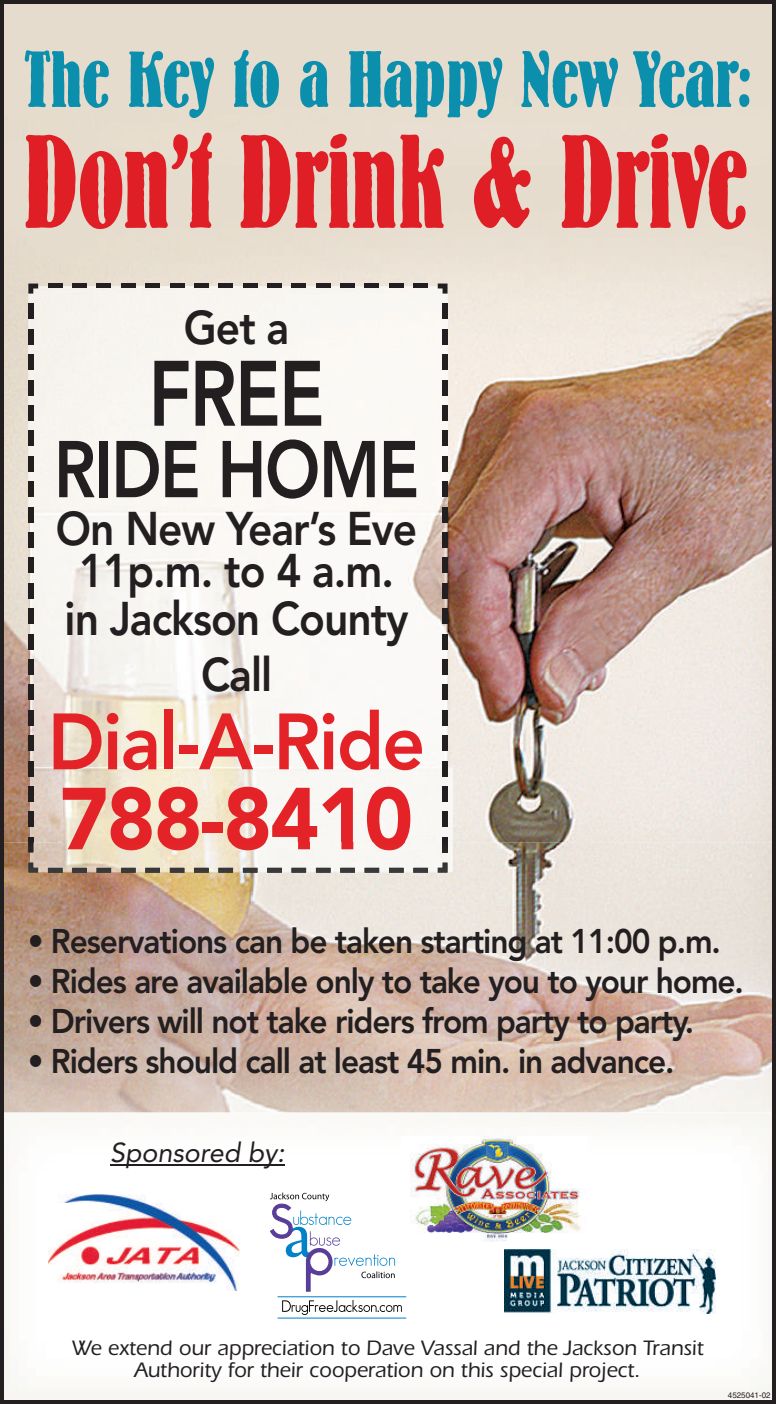
<style>
.page{position:relative;width:776px;height:1404px;background:#fff}
.page>*{position:absolute;margin:0;border:0;box-sizing:border-box;transform-origin:0 0}
.t1{font:130.8px "Bernhard Bold Condensed OV BNAGGC";color:#e01e25;scale:.84 1}
.t2{font:91.8px "Avenir Heavy OV CNAGGC";color:#231f20;scale:.81 1}
.t3{font:86.8px "Avenir Black OV DNAGGC";letter-spacing:-.02em;color:#e32328;scale:.95 1}
.t4{font:79.4px "Avenir Heavy OV CNAGGC";letter-spacing:-.02em;color:#231f20;scale:.83 1}
.t5{font:78.8px "Avenir Heavy OV CNAGGC";letter-spacing:-.02em;color:#e32328;scale:.95 1}
.t6{font:78.6px "Bernhard Bold Condensed OV BNAGGC";color:#0c8ead;scale:.94 1}
.t7{font:46.8px/42px "Avenir Heavy OV CNAGGC";letter-spacing:-.02em;color:#231f20;text-align:center;scale:.9 1}
.t8{font:34px "Avenir Heavy OV CNAGGC";letter-spacing:-.035em;color:#231f20;scale:.93 1}
.t9{font:27.2px "Avenir Oblique OV FNAGGC";color:#231f20}
.t10{font:21.6px/22.4px "Itc Eras Medium OV ENAGGC";color:#231f20;text-align:center}
.t11{font:8px "Helvetica OV GNAGGC";color:#231f20}
</style>
<div class="page">
<img style="left:0;top:0;width:776px;height:1404px">
<h3 class="t6" style="left:25px;top:34px;width:775px">The Key to a Happy New Year:</h3>
<h1 class="t1" style="left:25px;top:106px;width:861px">Don’t Drink &amp; Drive</h1>
<h3 class="t7" style="left:184px;top:312px;width:119px">Get a</h3>
<h2 class="t2" style="left:148px;top:360px;width:219px">FREE</h2>
<h3 class="t4" style="left:54px;top:440px;width:441px">RIDE HOME</h3>
<h3 class="t7" style="left:56px;top:513px;width:403px">On New Year’s Eve<br>11p.m. to 4 a.m.</h3>
<h3 class="t7" style="left:65px;top:596px;width:384px;line-height:56px">in Jackson County<br>Call</h3>
<h3 class="t5" style="left:48px;top:713px;width:399px">Dial-A-Ride</h3>
<h3 class="t3" style="left:60px;top:787px;width:373px">788-8410</h3>
<p class="t8" style="left:28px;top:928px;width:747px">• Reservations can be taken starting at 11:00 p.m.</p>
<p class="t8" style="left:28px;top:968px;width:771px">• Rides are available only to take you to your home.</p>
<p class="t8" style="left:28px;top:1008px;width:718px">• Drivers will not take riders from party to party.</p>
<p class="t8" style="left:28px;top:1048px;width:697px">• Riders should call at least 45 min. in advance.</p>
<p class="t9" style="left:110px;top:1137px;width:176px">Sponsored by:</p>
<p class="t10" style="left:72px;top:1337px;width:633px">We extend our appreciation to Dave Vassal and the Jackson Transit<br>Authority for their cooperation on this special project.</p>
<p class="t11" style="left:728px;top:1393px;width:44px">4525041-02</p>
</div>
